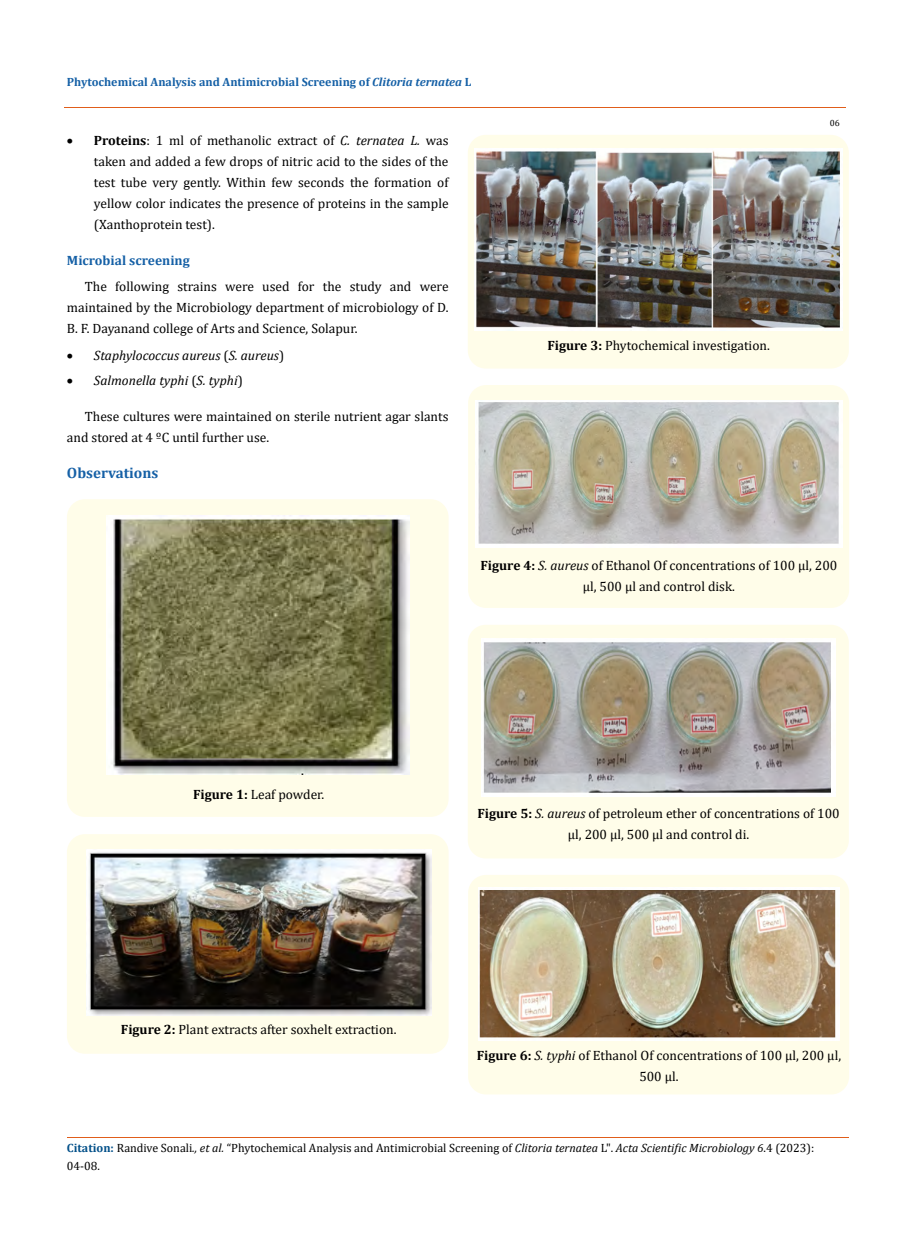
<style>
.page{position:relative;width:917px;height:1242px;background:#fff}
.page>*{position:absolute;margin:0;border:0;box-sizing:border-box;transform-origin:0 0}
.t1{font:700 15px "Cambria";color:#1560a6}
.t2{font:13.5px/21px "Cambria";color:#000;text-align:center}
.t3{font:italic 13.5px "Cambria";color:#000}
.t4{font:700 13.5px "Cambria";color:#1560a6}
.t5{font:12px/18px "Cambria";color:#000}
.t6{font:700 12px "Cambria";color:#1560a6}
.t7{font:9px "Cambria";color:#000}
.s1{font-style:italic}
.s2{font-weight:700}
.s3{font-style:normal}
.s4{font-weight:700;color:#035089}
</style>
<div class="page">
<div style="left:67px;top:499px;width:381px;height:318px;background:#fffde9;border-radius:18px"></div>
<img style="left:106px;top:516px;width:303px;height:258px">
<div style="left:67px;top:834px;width:381px;height:220px;background:#fffde9;border-radius:18px"></div>
<img style="left:86px;top:849px;width:345px;height:167px">
<div style="left:468px;top:135px;width:380px;height:234px;background:#fffde9;border-radius:18px"></div>
<img style="left:474px;top:149px;width:368px;height:182px">
<div style="left:468px;top:385px;width:381px;height:223px;background:#fffde9;border-radius:18px"></div>
<img style="left:475px;top:400px;width:367px;height:147px">
<div style="left:468px;top:625px;width:380px;height:233px;background:#fffde9;border-radius:18px"></div>
<img style="left:481px;top:638px;width:354px;height:159px">
<div style="left:468px;top:875px;width:381px;height:219px;background:#fffde9;border-radius:18px"></div>
<img style="left:478px;top:887px;width:361px;height:153px">
<hr style="left:64px;top:108px;width:781px;height:1px;background:#e05d1a">
<hr style="left:67px;top:1137px;width:781px;height:1px;background:#e05d1a">
<p class="t6" style="left:67px;top:73px;width:406px">Phytochemical Analysis and Antimicrobial Screening of <span class="s1">Clitoria ternatea</span> L</p>
<p class="t2" style="left:94px;top:130px;width:356px;text-align:justify;text-indent:-27px">• <span class="s2">Proteins</span>: 1 ml of methanolic extract of <span class="s1">C. ternatea L.</span> was taken and added a few drops of nitric acid to the sides of the test tube very gently. Within few seconds the formation of yellow color indicates the presence of proteins in the sample (Xanthoprotein test).</p>
<p class="t4" style="left:67px;top:251px;width:124px">Microbial screening</p>
<p class="t2" style="left:67px;top:276px;width:383px;text-align:justify;text-indent:18px">The following strains were used for the study and were maintained by the Microbiology department of microbiology of D.<br>B. F. Dayanand college of Arts and Science, Solapur.</p>
<p class="t3" style="left:67px;top:346px;width:219px">• Staphylococcus aureus <span class="s3">(</span>S. aureus<span class="s3">)</span></p>
<p class="t3" style="left:67px;top:371px;width:177px">• Salmonella typhi <span class="s3">(</span>S. typhi<span class="s3">)</span></p>
<p class="t2" style="left:67px;top:406px;width:383px;text-align:left;text-indent:18px">These cultures were maintained on sterile nutrient agar slants and stored at 4 ºC until further use.</p>
<p class="t1" style="left:67px;top:463px;width:93px">Observations</p>
<p class="t7" style="left:829px;top:118px;width:11px">06</p>
<p class="t2" style="left:547px;top:334px;width:224px"><span class="s2">Figure 3:</span> Phytochemical investigation.</p>
<p class="t2" style="left:480px;top:555px;width:358px"><span class="s2">Figure 4:</span> <span class="s1">S. aureus</span> of Ethanol Of concentrations of 100 µl, 200 µl, 500 µl and control disk.</p>
<p class="t2" style="left:193px;top:784px;width:133px"><span class="s2">Figure 1:</span> Leaf powder.</p>
<p class="t2" style="left:121px;top:1019px;width:277px"><span class="s2">Figure 2:</span> Plant extracts after soxhelt extraction.</p>
<p class="t2" style="left:477px;top:803px;width:364px"><span class="s2">Figure 5:</span> <span class="s1">S. aureus</span> of petroleum ether of concentrations of 100 µl, 200 µl, 500 µl and control di.</p>
<p class="t2" style="left:477px;top:1044px;width:366px"><span class="s2">Figure 6:</span> <span class="s1">S. typhi</span> of Ethanol Of concentrations of 100 µl, 200 µl,<br>500 µl.</p>
<p class="t5" style="left:67px;top:1139px;width:748px"><span class="s4">Citation:</span> Randive Sonali<span class="s1">., et al.</span> “Phytochemical Analysis and Antimicrobial Screening of <span class="s1">Clitoria ternatea</span> L". <span class="s1">Acta Scientific Microbiology 6</span>.4 (2023):<br>04-08.</p>
</div>
